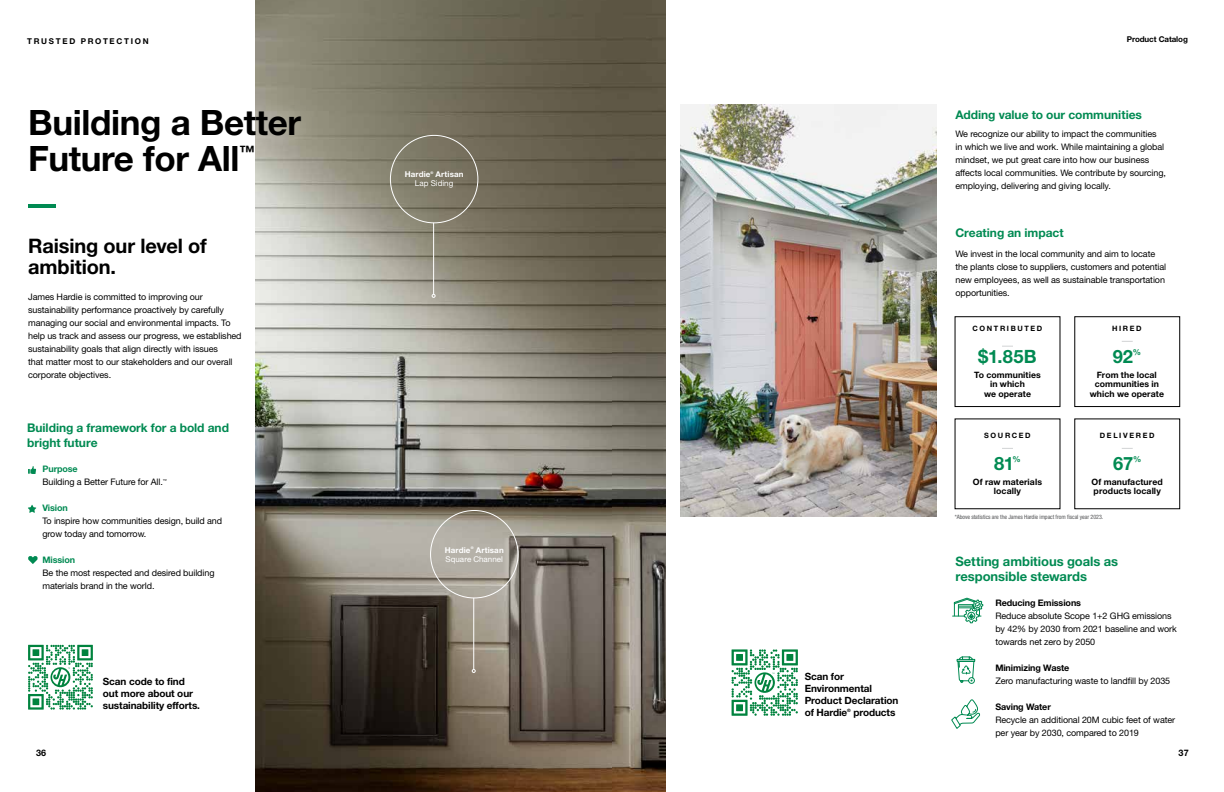
<style>
.page{position:relative;width:1224px;height:792px;background:#fff}
.page>*{position:absolute;margin:0;border:0;box-sizing:border-box;transform-origin:0 0}
.t1{font:700 35px/36px "Helvetica Neue LT Pro";letter-spacing:-.01em;color:#000}
.t2{font:700 20px/21px "Helvetica Neue LT Pro";letter-spacing:-.005em;color:#000}
.t3{font:700 18.4px "Helvetica Neue LT Pro";letter-spacing:.005em;color:#008a52}
.t4{font:700 15.8px "Helvetica Neue LT Pro";color:#000}
.t5{font:700 13px/15px "Helvetica Neue LT Pro";letter-spacing:-.005em;color:#008a52}
.t6{font:700 12px/15px "Helvetica Neue LT Pro";letter-spacing:-.005em;color:#008a52}
.t7{font:700 10px/12px "Helvetica Neue LT Pro";letter-spacing:-.01em;color:#000}
.t8{font:9px/13px "Helvetica Neue LT Pro";letter-spacing:-.01em;color:#000}
.t9{font:700 9px "Helvetica Neue LT Pro";letter-spacing:-.01em;color:#000}
.t10{font:700 9px "Helvetica Neue LT Pro";letter-spacing:-.01em;color:#008a52}
.t11{font:700 8.8px/9.6px "Helvetica Neue LT Pro";letter-spacing:.01em;color:#000;text-align:center}
.t12{font:700 8px "Helvetica Neue LT Pro";letter-spacing:.015em;color:#fff}
.t13{font:8px "Helvetica Neue LT Pro";letter-spacing:.005em;color:#fff}
.t14{font:700 8px "Helvetica Neue LT Pro";letter-spacing:.205em;color:#000}
.t15{font:700 8px "Helvetica Neue LT Pro";letter-spacing:-.01em;color:#000}
.t16{font:700 7.4px "Helvetica Neue LT Pro";letter-spacing:.22em;color:#000}
.t17{font:condensed 6px "Helvetica Neue LT Pro";letter-spacing:-.01em;color:#58595b}
.t18{font:700 4.5px "Helvetica Neue LT Pro";color:#000}
.t19{font:700 3.6px "Helvetica Neue LT Pro";color:#fff}
.s1{font-weight:700;color:#008a52}
</style>
<div class="page">
<img style="left:256px;top:0;width:410px;height:792px">
<div style="left:10px;top:90px;width:310px;height:102px;background:#fff;opacity:.36"></div>
<hr style="left:28px;top:204px;width:28px;height:4px;background:#008a52">
<svg style="left:28px;top:466px;width:8px;height:8px"></svg>
<svg style="left:28px;top:556px;width:10px;height:8px"></svg>
<svg style="left:28px;top:505px;width:8px;height:8px"></svg>
<hr style="left:433px;top:223px;width:1px;height:71px;background:#fff">
<svg style="left:432px;top:294px;width:3px;height:4px"></svg>
<hr style="left:473px;top:598px;width:1px;height:71px;background:#fff">
<svg style="left:472px;top:669px;width:4px;height:4px"></svg>
<svg style="left:28px;top:645px;width:65px;height:65px"></svg>
<div style="left:955px;top:316px;width:105px;height:91px;border:1px solid #000"></div>
<div style="left:1074px;top:316px;width:106px;height:91px;border:1px solid #000"></div>
<svg style="left:953px;top:597px;width:31px;height:27px"></svg>
<svg style="left:956px;top:656px;width:20px;height:28px"></svg>
<svg style="left:951px;top:699px;width:29px;height:30px"></svg>
<img style="left:680px;top:104px;width:257px;height:413px">
<svg style="left:732px;top:649px;width:66px;height:67px"></svg>
<p class="t14" style="left:27px;top:36px;width:123px">TRUSTED PROTECTION</p>
<h1 class="t1" style="left:28px;top:104px;width:275px">Building a Better<br>Future for All</h1>
<h3 class="t4" style="left:239px;top:142px;width:17px">™</h3>
<h2 class="t2" style="left:28px;top:235px;width:180px">Raising our level of ambition.</h2>
<p class="t8" style="left:28px;top:290px;width:215px">James Hardie is committed to improving our sustainability performance proactively by carefully managing our social and environmental impacts. To help us track and assess our progress, we established sustainability goals that align directly with issues<br>that matter most to our stakeholders and our overall corporate objectives.</p>
<h3 class="t6" style="left:27px;top:420px;width:203px">Building a framework for a bold and bright future</h3>
<p class="t8" style="left:43px;top:462px;width:126px"><span class="s1">Purpose<br></span>Building a Better Future for All.<sup>™</sup></p>
<p class="t10" style="left:43px;top:503px;width:27px">Vision</p>
<p class="t8" style="left:43px;top:514px;width:181px">To inspire how communities design, build and grow today and tomorrow.</p>
<p class="t10" style="left:43px;top:555px;width:34px">Mission</p>
<p class="t8" style="left:43px;top:566px;width:174px">Be the most respected and desired building materials brand in the world.</p>
<p class="t7" style="left:103px;top:675px;width:99px">Scan code to find out more about our sustainability efforts.</p>
<p class="t12" style="left:405px;top:170px;width:27px">Hardie</p>
<p class="t19" style="left:431px;top:171px;width:4px">®</p>
<p class="t12" style="left:436px;top:170px;width:30px">Artisan</p>
<p class="t13" style="left:415px;top:179px;width:40px">Lap Siding</p>
<p class="t12" style="left:445px;top:545px;width:27px">Hardie</p>
<p class="t19" style="left:471px;top:546px;width:4px">®</p>
<p class="t12" style="left:476px;top:545px;width:30px">Artisan</p>
<p class="t13" style="left:446px;top:554px;width:59px">Square Channel</p>
<p class="t7" style="left:805px;top:670px;width:95px">Scan for<br>Environmental<br>Product Declaration of Hardie</p>
<p class="t18" style="left:847px;top:708px;width:5px">®</p>
<p class="t7" style="left:854px;top:706px;width:43px">products</p>
<p class="t15" style="left:1127px;top:34px;width:63px">Product Catalog</p>
<h3 class="t6" style="left:955px;top:107px;width:188px">Adding value to our communities</h3>
<p class="t8" style="left:955px;top:127px;width:212px">We recognize our ability to impact the communities<br>in which we live and work. While maintaining a global mindset, we put great care into how our business affects local communities. We contribute by sourcing, employing, delivering and giving locally.</p>
<h3 class="t6" style="left:955px;top:225px;width:110px">Creating an impact</h3>
<p class="t8" style="left:955px;top:247px;width:212px">We invest in the local community and aim to locate the plants close to suppliers, customers and potential new employees, as well as sustainable transportation opportunities.</p>
<p class="t16" style="left:973px;top:324px;width:71px">CONTRIBUTED</p>
<h3 class="t3" style="left:978px;top:345px;width:60px">$1.85B</h3>
<p class="t11" style="left:974px;top:370px;width:68px">To communities in which<br>we operate</p>
<p class="t16" style="left:984px;top:431px;width:48px">SOURCED</p>
<h3 class="t3" style="left:994px;top:452px;width:28px">81<sup>%</sup></h3>
<p class="t11" style="left:973px;top:477px;width:71px">Of raw materials locally</p>
<p class="t16" style="left:1112px;top:324px;width:31px">HIRED</p>
<h3 class="t3" style="left:1113px;top:345px;width:30px">92<sup>%</sup></h3>
<p class="t11" style="left:1090px;top:370px;width:76px">From the local communities in which we operate</p>
<p class="t16" style="left:1100px;top:431px;width:56px">DELIVERED</p>
<h3 class="t3" style="left:1113px;top:452px;width:30px">67<sup>%</sup></h3>
<p class="t11" style="left:1092px;top:477px;width:73px;text-align:left">Of manufactured products locally</p>
<p class="t17" style="left:955px;top:513px;width:150px">*Above statistics are the James Hardie impact from fiscal year 2023.</p>
<h3 class="t5" style="left:955px;top:554px;width:164px">Setting ambitious goals as responsible stewards</h3>
<p class="t9" style="left:995px;top:597px;width:87px">Reducing Emissions</p>
<p class="t8" style="left:995px;top:609px;width:183px">Reduce absolute Scope 1+2 GHG emissions by 42% by 2030 from 2021 baseline and work towards net zero by 2050</p>
<p class="t9" style="left:995px;top:662px;width:76px">Minimizing Waste</p>
<p class="t8" style="left:995px;top:674px;width:176px">Zero manufacturing waste to landfill by 2035</p>
<p class="t9" style="left:995px;top:701px;width:57px">Saving Water</p>
<p class="t8" style="left:995px;top:713px;width:181px">Recycle an additional 20M cubic feet of water per year by 2030, compared to 2019</p>
<p class="t9" style="left:36px;top:747px;width:12px">36</p>
<p class="t9" style="left:1179px;top:747px;width:12px">37</p>
</div>
